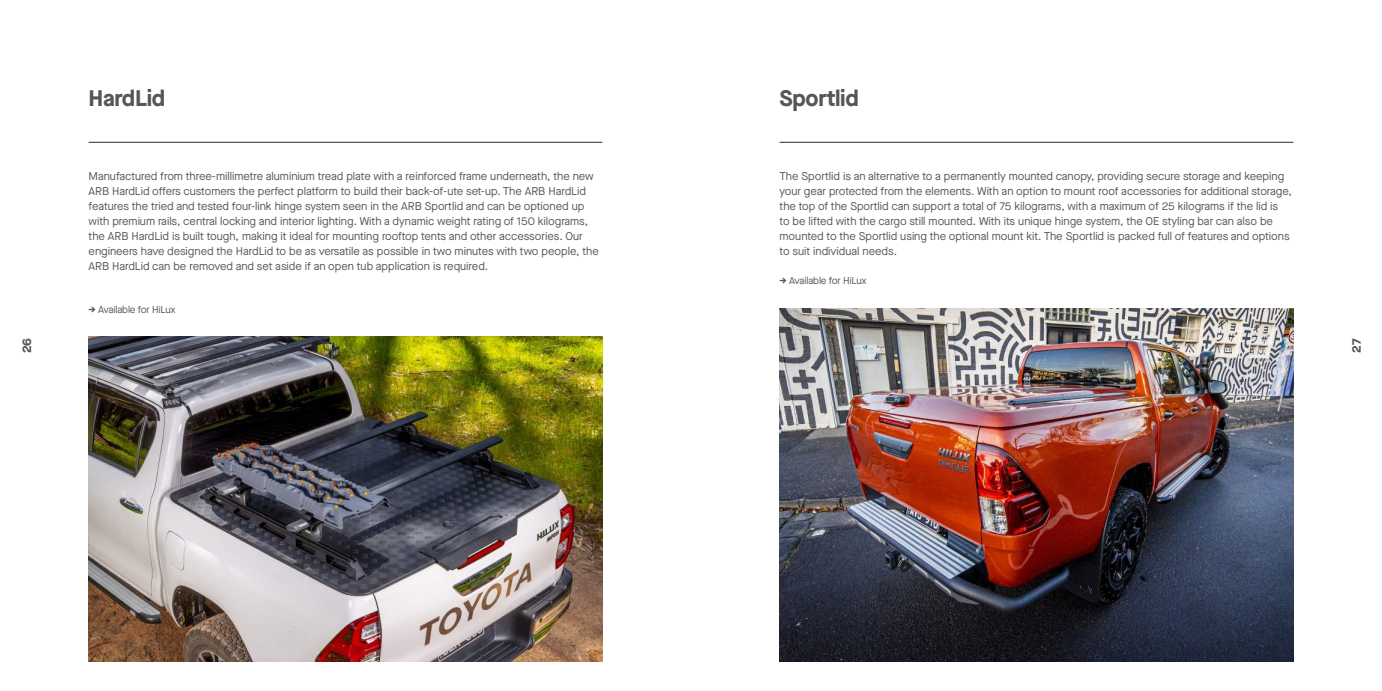
<style>
.page{position:relative;width:1382px;height:691px;background:#fff}
.page>*{position:absolute;margin:0;border:0;box-sizing:border-box;transform-origin:0 0}
.t1{font:700 22.5px "Maison Neue";letter-spacing:-.015em;color:#54575a}
.t2{font:700 12.5px "Maison Neue";color:#54575a}
.t3{font:11.25px/15px "Maison Neue";letter-spacing:-.005em;color:#54575a}
.t4{font:10px "Maison Neue";letter-spacing:-.015em;color:#54575a}
.s1{font-weight:700}
</style>
<div class="page">
<img style="left:89px;top:337px;width:513px;height:324px">
<hr style="left:89px;top:142px;width:513px;height:1px;background:#54575a">
<hr style="left:780px;top:142px;width:513px;height:1px;background:#54575a">
<img style="left:780px;top:308px;width:513px;height:353px">
<p class="t2" style="left:22px;top:353px;width:16px;rotate:-90deg">26</p>
<h1 class="t1" style="left:89px;top:89px;width:78px">HardLid</h1>
<p class="t3" style="left:89px;top:169px;width:512px">Manufactured from three-millimetre aluminium tread plate with a reinforced frame underneath, the new ARB HardLid offers customers the perfect platform to build their back-of-ute set-up. The ARB HardLid features the tried and tested four-link hinge system seen in the ARB Sportlid and can be optioned up with premium rails, central locking and interior lighting. With a dynamic weight rating of 150 kilograms, the ARB HardLid is built tough, making it ideal for mounting rooftop tents and other accessories. Our engineers have designed the HardLid to be as versatile as possible in two minutes with two people, the ARB HardLid can be removed and set aside if an open tub application is required.</p>
<p class="t4" style="left:89px;top:305px;width:89px"><span class="s1">→</span> Available for HiLux</p>
<h1 class="t1" style="left:780px;top:89px;width:81px">Sportlid</h1>
<p class="t3" style="left:780px;top:169px;width:514px">The Sportlid is an alternative to a permanently mounted canopy, providing secure storage and keeping your gear protected from the elements. With an option to mount roof accessories for additional storage, the top of the Sportlid can support a total of 75 kilograms, with a maximum of 25 kilograms if the lid is<br>to be lifted with the cargo still mounted. With its unique hinge system, the OE styling bar can also be mounted to the Sportlid using the optional mount kit. The Sportlid is packed full of features and options to suit individual needs.</p>
<p class="t4" style="left:780px;top:275px;width:89px"><span class="s1">→</span> Available for HiLux</p>
<p class="t2" style="left:1351px;top:352px;width:15px;rotate:-90deg">27</p>
</div>
